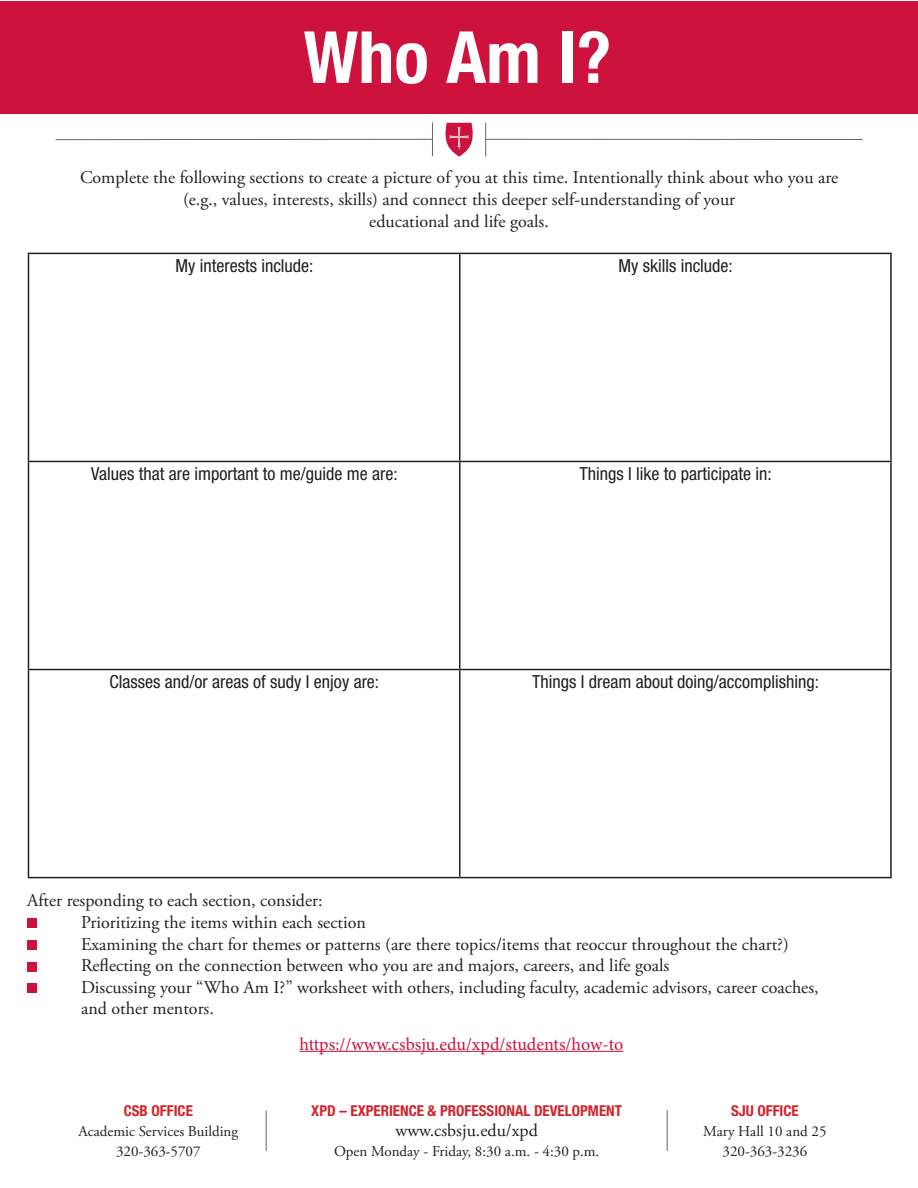
<style>
.page{position:relative;width:918px;height:1188px;background:#fff}
.page>*{position:absolute;margin:0;border:0;box-sizing:border-box;transform-origin:0 0}
.t1{font:700 condensed 72px "Helvetica Neue LT Std";color:#fff}
.t2{font:18px/21.6px "Adobe Garamond Pro";color:#231f20;text-align:center}
.t3{font:condensed 18px "Helvetica Neue LT Std";color:#231f20}
.t4{font:18px "Minion Pro";color:#cd123d}
.t5{font:15px/20.4px "Adobe Garamond Pro";color:#231f20;text-align:center}
.t6{font:700 condensed 15px "Helvetica Neue LT Std";color:#d1232a}
</style>
<div class="page">
<div style="left:0;top:1px;width:918px;height:113px;background:#cd123d"></div>
<hr style="left:266px;top:1110px;width:1px;height:41px;background:#62666b">
<hr style="left:667px;top:1110px;width:1px;height:41px;background:#62666b">
<hr style="left:28px;top:253px;width:432px;height:1px;background:#231f20">
<hr style="left:28px;top:254px;width:1px;height:207px;background:#231f20">
<hr style="left:460px;top:253px;width:432px;height:1px;background:#231f20">
<hr style="left:459px;top:254px;width:1px;height:207px;background:#231f20">
<hr style="left:890px;top:254px;width:2px;height:207px;background:#231f20">
<hr style="left:28px;top:461px;width:432px;height:1px;background:#231f20">
<hr style="left:28px;top:462px;width:1px;height:207px;background:#231f20">
<hr style="left:460px;top:461px;width:432px;height:1px;background:#231f20">
<hr style="left:459px;top:462px;width:1px;height:207px;background:#231f20">
<hr style="left:890px;top:462px;width:2px;height:207px;background:#231f20">
<hr style="left:28px;top:669px;width:432px;height:1px;background:#231f20">
<hr style="left:28px;top:670px;width:1px;height:207px;background:#231f20">
<hr style="left:460px;top:669px;width:432px;height:1px;background:#231f20">
<hr style="left:459px;top:670px;width:1px;height:207px;background:#231f20">
<hr style="left:890px;top:670px;width:2px;height:207px;background:#231f20">
<hr style="left:28px;top:877px;width:432px;height:1px;background:#231f20">
<hr style="left:460px;top:877px;width:432px;height:1px;background:#231f20">
<hr style="left:56px;top:139px;width:376px;height:1px;background:#62666b">
<hr style="left:432px;top:122px;width:1px;height:34px;background:#62666b">
<hr style="left:486px;top:139px;width:377px;height:1px;background:#62666b">
<hr style="left:485px;top:123px;width:1px;height:34px;background:#62666b">
<svg style="left:445px;top:123px;width:28px;height:34px"></svg>
<hr style="left:299px;top:1051px;width:324px;height:1px;background:#cd123d">
<div style="left:27px;top:919px;width:9px;height:9px;background:#cd123d"></div>
<div style="left:27px;top:940px;width:9px;height:10px;background:#cd123d"></div>
<div style="left:27px;top:962px;width:9px;height:9px;background:#cd123d"></div>
<div style="left:27px;top:984px;width:9px;height:9px;background:#cd123d"></div>
<h1 class="t1" style="left:304px;top:14px;width:309px">Who Am I?</h1>
<p class="t2" style="left:80px;top:167px;width:760px">Complete the following sections to create a picture of you at this time. Intentionally think about who you are (e.g., values, interests, skills) and connect this deeper self-understanding of your<br>educational and life goals.</p>
<p class="t3" style="left:176px;top:255px;width:139px">My interests include:</p>
<p class="t3" style="left:619px;top:255px;width:116px">My skills include:</p>
<p class="t3" style="left:91px;top:464px;width:308px">Values that are important to me/guide me are:</p>
<p class="t3" style="left:579px;top:464px;width:194px">Things I like to participate in:</p>
<p class="t3" style="left:110px;top:672px;width:271px">Classes and/or areas of sudy I enjoy are:</p>
<p class="t3" style="left:532px;top:672px;width:289px">Things I dream about doing/accomplishing:</p>
<p class="t2" style="left:81px;top:891px;width:739px;text-align:left;text-indent:-54px">After responding to each section, consider:<br>Prioritizing the items within each section<br>Examining the chart for themes or patterns (are there topics/items that reoccur throughout the chart?)<br>Reflecting on the connection between who you are and majors, careers, and life goals<br>Discussing your “Who Am I?” worksheet with others, including faculty, academic advisors, career coaches, and other mentors.</p>
<p class="t4" style="left:299px;top:1032px;width:325px">https://www.csbsju.edu/xpd/students/how-to</p>
<p class="t6" style="left:124px;top:1101px;width:71px">CSB OFFICE</p>
<p class="t5" style="left:79px;top:1122px;width:161px">Academic Services Building<br>320-363-5707</p>
<p class="t6" style="left:311px;top:1101px;width:312px">XPD – EXPERIENCE &amp; PROFESSIONAL DEVELOPMENT</p>
<p class="t2" style="left:396px;top:1120px;width:144px">www.csbsju.edu/xpd</p>
<p class="t5" style="left:334px;top:1142px;width:267px">Open Monday - Friday, 8:30 a.m. - 4:30 p.m.</p>
<p class="t6" style="left:731px;top:1101px;width:69px">SJU OFFICE</p>
<p class="t5" style="left:703px;top:1122px;width:125px">Mary Hall 10 and 25<br>320-363-3236</p>
</div>
